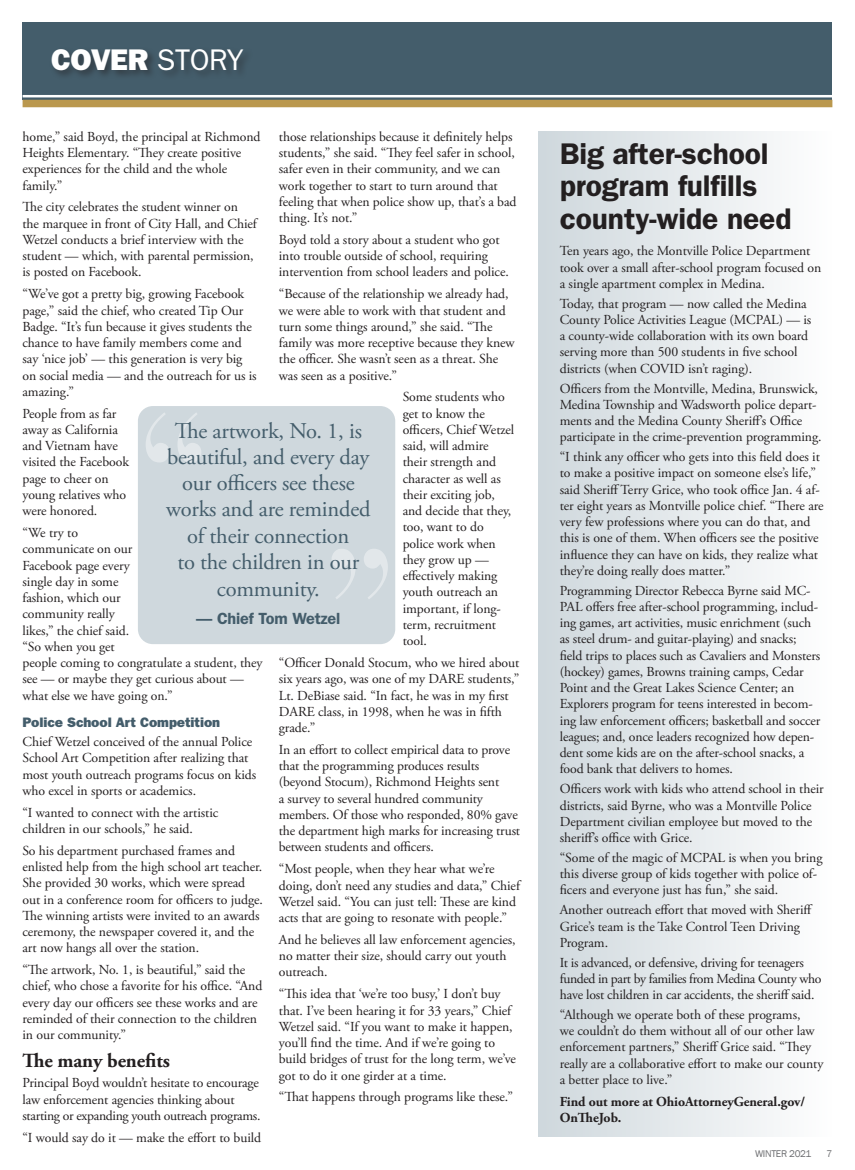
<style>
.page{position:relative;width:855px;height:1170px;background:#fff}
.page>*{position:absolute;margin:0;border:0;box-sizing:border-box;transform-origin:0 0}
.t1{font:186px "Didot";color:#fff;scale:.93 1}
.t2{font:183.88px "Didot";color:#fff;scale:.93 1}
.Heading_1{font:600 30px "ITC Franklin Gothic Std";letter-spacing:-.005em;color:#231f20}
.t3{font:30px "ITC Franklin Gothic Std Hvy";letter-spacing:-.01em;color:#fff}
.Heading_3{font:22.5px/26.5px "Adobe Garamond Pro";letter-spacing:-.01em;color:#445d6b;text-align:center}
.Paragraph{font:700 20px "Adobe Garamond Pro";letter-spacing:-.005em;color:#231f20}
.Heading_3-2{font:600 16.25px "ITC Franklin Gothic Std";letter-spacing:-.01em;color:#445d6b}
.Paragraph-2{font:13.75px/16.2px "Adobe Garamond Pro";letter-spacing:-.005em;color:#231f20}
.Paragraph-3{font:700 13.75px/16.2px "Adobe Garamond Pro";letter-spacing:-.005em;color:#231f20}
.Paragraph-4{font:13.75px "ITC Franklin Gothic Std Hvy";letter-spacing:-.005em;color:#445d6b}
.t4{font:10px "Franklin Gothic";letter-spacing:-.03em;color:#6c6d70}
.s1{font-family:"ITC Franklin Gothic Std"}
</style>
<div class="page">
<div style="left:539px;top:131px;width:293px;height:1006px;background:linear-gradient(to right,#ced8dd,#fefefe)"></div>
<div style="left:22px;top:22px;width:810px;height:78px;background:#445d6b"></div>
<div style="left:26px;top:100px;width:803px;height:7px;background:#ba984e"></div>
<hr style="left:23px;top:95px;width:810px;height:2px;background:#fff">
<div style="left:138px;top:406px;width:257px;height:238px;background:#cfd8dd;border-radius:15px"></div>
<div style="left:50px;top:46px;width:203px;height:34px;background:#231f20;opacity:.52"></div>
<p class="t3" style="left:51px;top:42px;width:194px">COVER <span class="s1">STORY</span></p>
<p class="Paragraph-2" style="left:22px;top:129px;width:240px">home,” said Boyd, the principal at Richmond Heights Elementary. “They create positive experiences for the child and the whole family.”</p>
<p class="Paragraph-2" style="left:22px;top:199px;width:236px">The city celebrates the student winner on the marquee in front of City Hall, and Chief Wetzel conducts a brief interview with the student — which, with parental permission, is posted on Facebook.</p>
<p class="Paragraph-2" style="left:22px;top:286px;width:236px">“We’ve got a pretty big, growing Facebook page,” said the chief, who created Tip Our Badge. “It’s fun because it gives students the chance to have family members come and say ‘nice job’ — this generation is very big on social media — and the outreach for us is amazing.”</p>
<p class="Paragraph-2" style="left:22px;top:406px;width:108px">People from as far away as California and Vietnam have visited the Facebook page to cheer on young relatives who were honored.</p>
<p class="Paragraph-2" style="left:22px;top:525px;width:242px">“We try to<br>communicate on our<br>Facebook page every<br>single day in some<br>fashion, which our<br>community really<br>likes,” the chief said.<br>“So when you get<br>people coming to congratulate a student, they see — or maybe they get curious about — what else we have going on.”</p>
<p class="Paragraph-4" style="left:22px;top:714px;width:199px">Police School Art Competition</p>
<p class="Paragraph-2" style="left:22px;top:734px;width:235px">Chief Wetzel conceived of the annual Police School Art Competition after realizing that most youth outreach programs focus on kids who excel in sports or academics.</p>
<p class="Paragraph-2" style="left:22px;top:805px;width:197px">“I wanted to connect with the artistic children in our schools,” he said.</p>
<p class="Paragraph-2" style="left:22px;top:843px;width:242px">So his department purchased frames and enlisted help from the high school art teacher.<br>She provided 30 works, which were spread out in a conference room for officers to judge.<br>The winning artists were invited to an awards ceremony, the newspaper covered it, and the art now hangs all over the station.</p>
<p class="Paragraph-2" style="left:22px;top:962px;width:241px">“The artwork, No. 1, is beautiful,” said the chief, who chose a favorite for his office. “And every day our officers see these works and are reminded of their connection to the children in our community.”</p>
<p class="Paragraph" style="left:22px;top:1049px;width:149px">The many benefits</p>
<p class="Paragraph-2" style="left:22px;top:1075px;width:239px">Principal Boyd wouldn’t hesitate to encourage law enforcement agencies thinking about starting or expanding youth outreach programs.</p>
<p class="Paragraph-2" style="left:22px;top:1130px;width:240px">“I would say do it — make the effort to build</p>
<p class="Paragraph-2" style="left:279px;top:129px;width:239px">those relationships because it definitely helps students,” she said. “They feel safer in school, safer even in their community, and we can work together to start to turn around that feeling that when police show up, that’s a bad thing. It’s not.”</p>
<p class="Paragraph-2" style="left:279px;top:232px;width:231px">Boyd told a story about a student who got into trouble outside of school, requiring intervention from school leaders and police.</p>
<p class="Paragraph-2" style="left:279px;top:286px;width:237px">“Because of the relationship we already had, we were able to work with that student and turn some things around,” she said. “The family was more receptive because they knew the officer. She wasn’t seen as a threat. She was seen as a positive.”</p>
<p class="Paragraph-2" style="left:403px;top:389px;width:113px">Some students who get to know the officers, Chief Wetzel said, will admire their strength and character as well as their exciting job, and decide that they, too, want to do police work when they grow up — effectively making youth outreach an important, if long&shy;term, recruitment tool.</p>
<p class="Paragraph-2" style="left:279px;top:655px;width:242px">“Officer Donald Stocum, who we hired about six years ago, was one of my DARE students,” Lt. DeBiase said. “In fact, he was in my first DARE class, in 1998, when he was in fifth grade.”</p>
<p class="Paragraph-2" style="left:279px;top:742px;width:243px">In an effort to collect empirical data to prove that the programming produces results (beyond Stocum), Richmond Heights sent<br>a survey to several hundred community members. Of those who responded, 80% gave the department high marks for increasing trust between students and officers.</p>
<p class="Paragraph-2" style="left:279px;top:861px;width:243px">“Most people, when they hear what we’re doing, don’t need any studies and data,” Chief Wetzel said. “You can just tell: These are kind acts that are going to resonate with people.”</p>
<p class="Paragraph-2" style="left:279px;top:932px;width:238px">And he believes all law enforcement agencies, no matter their size, should carry out youth outreach.</p>
<p class="Paragraph-2" style="left:279px;top:986px;width:239px">“This idea that ‘we’re too busy,’ I don’t buy that. I’ve been hearing it for 33 years,” Chief Wetzel said. “If you want to make it happen, you’ll find the time. And if we’re going to build bridges of trust for the long term, we’ve got to do it one girder at a time.</p>
<p class="Paragraph-2" style="left:279px;top:1089px;width:236px">“That happens through programs like these.”</p>
<h2 class="t2" style="left:136px;top:373px;width:83px">“</h2>
<p class="Heading_3" style="left:166px;top:418px;width:206px">The artwork, No. 1, is beautiful, and every day our officers see these works and are reminded of their connection<br>to the children in our community.</p>
<p class="Heading_3-2" style="left:196px;top:609px;width:146px">— Chief Tom Wetzel</p>
<h1 class="t1" style="left:321px;top:508px;width:84px">”</h1>
<p class="Heading_1" style="left:560px;top:136px;width:210px">Big after-school</p>
<p class="Heading_1" style="left:560px;top:168px;width:199px">program fulfills</p>
<p class="Heading_1" style="left:560px;top:201px;width:233px">county-wide need</p>
<p class="Paragraph-2" style="left:560px;top:243px;width:263px">Ten years ago, the Montville Police Department took over a small after-school program focused on a single apartment complex in Medina.</p>
<p class="Paragraph-2" style="left:560px;top:296px;width:253px">Today, that program — now called the Medina County Police Activities League (MCPAL) — is a county-wide collaboration with its own board serving more than 500 students in five school districts (when COVID isn’t raging).</p>
<p class="Paragraph-2" style="left:560px;top:381px;width:263px">Officers from the Montville, Medina, Brunswick, Medina Township and Wadsworth police depart&shy;ments and the Medina County Sheriff’s Office participate in the crime-prevention programming.</p>
<p class="Paragraph-2" style="left:560px;top:449px;width:265px">“I think any officer who gets into this field does it to make a positive impact on someone else’s life,” said Sheriff Terry Grice, who took office Jan. 4 af&shy;ter eight years as Montville police chief. “There are very few professions where you can do that, and this is one of them. When officers see the positive influence they can have on kids, they realize what they’re doing really does matter.”</p>
<p class="Paragraph-2" style="left:560px;top:583px;width:262px">Programming Director Rebecca Byrne said MC-PAL offers free after-school programming, includ&shy;ing games, art activities, music enrichment (such as steel drum- and guitar-playing) and snacks; field trips to places such as Cavaliers and Monsters (hockey) games, Browns training camps, Cedar Point and the Great Lakes Science Center; an Explorers program for teens interested in becom&shy;ing law enforcement officers; basketball and soccer leagues; and, once leaders recognized how depen&shy;dent some kids are on the after-school snacks, a food bank that delivers to homes.</p>
<p class="Paragraph-2" style="left:560px;top:781px;width:266px">Officers work with kids who attend school in their districts, said Byrne, who was a Montville Police Department civilian employee but moved to the sheriff’s office with Grice.</p>
<p class="Paragraph-2" style="left:560px;top:850px;width:264px">“Some of the magic of MCPAL is when you bring this diverse group of kids together with police of&shy;ficers and everyone just has fun,” she said.</p>
<p class="Paragraph-2" style="left:560px;top:902px;width:254px">Another outreach effort that moved with Sheriff<br>Grice’s team is the Take Control Teen Driving<br>Program.</p>
<p class="Paragraph-2" style="left:560px;top:955px;width:263px">It is advanced, or defensive, driving for teenagers funded in part by families from Medina County who have lost children in car accidents, the sheriff said.</p>
<p class="Paragraph-2" style="left:560px;top:1007px;width:265px">“Although we operate both of these programs,<br>we couldn’t do them without all of our other law enforcement partners,” Sheriff Grice said. “They really are a collaborative effort to make our county a better place to live.”</p>
<p class="Paragraph-3" style="left:560px;top:1094px;width:247px">Find out more at OhioAttorneyGeneral.gov/<br>OnTheJob.</p>
<p class="t4" style="left:755px;top:1148px;width:58px">WINTER 2021</p>
<p class="t4" style="left:826px;top:1148px;width:7px">7</p>
</div>
